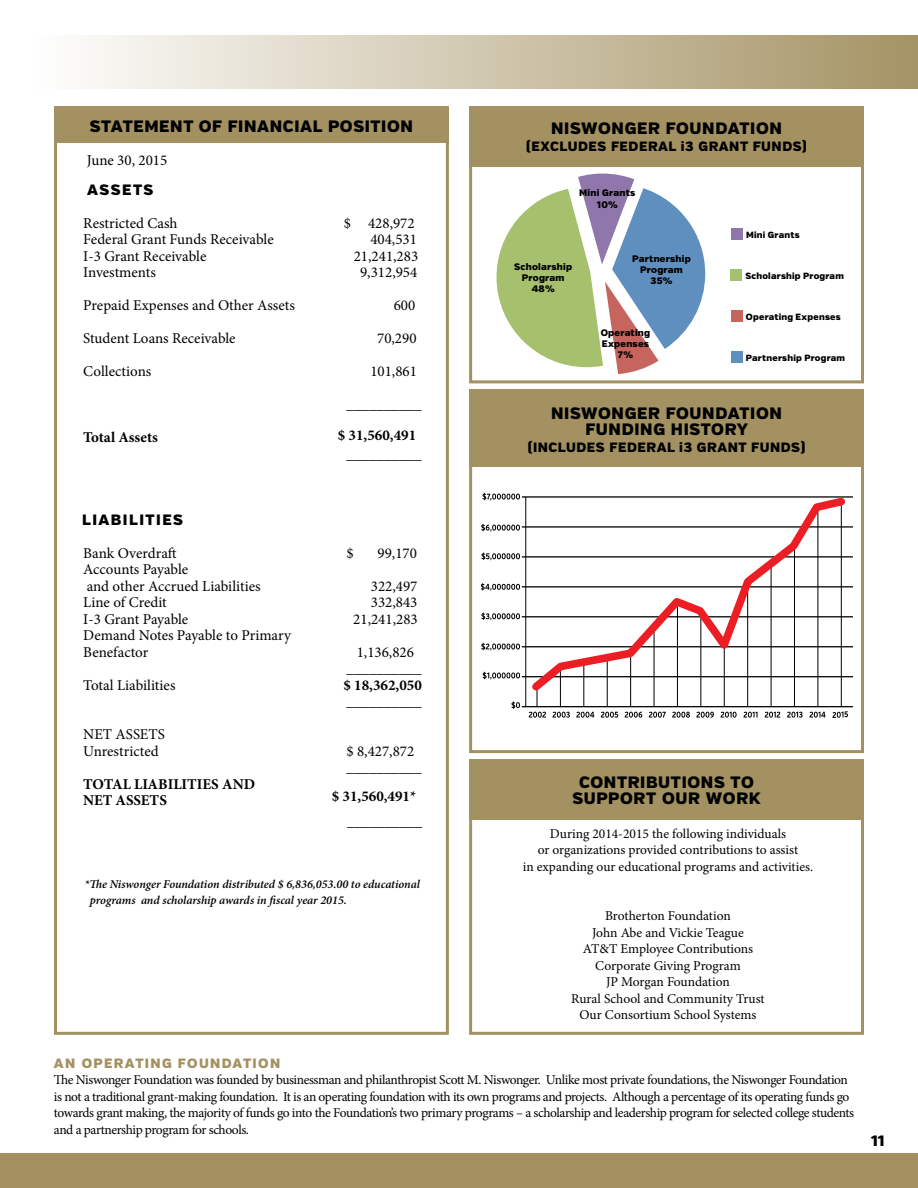
<style>
.page{position:relative;width:918px;height:1188px;background:#fff}
.page>*{position:absolute;margin:0;border:0;box-sizing:border-box;transform-origin:0 0}
.t1{font:900 16.5px/16.5px "Verb";letter-spacing:.04em;color:#000;text-align:center}
.t2{font:15px/16.5px "Minion Pro";color:#000}
.t3{font:700 15px/16.5px "Minion Pro";color:#000}
.t4{font:900 15px "Verb";letter-spacing:.1em;color:#000}
.t5{font:13.5px/16.5px "Minion Pro";letter-spacing:-.025em;color:#000}
.t6{font:13.5px/16.5px "Minion Pro";letter-spacing:-.005em;color:#000;text-align:center}
.t7{font:13.5px/16.5px "Minion Pro";color:#000;text-align:center}
.t8{font:900 13.5px "Verb";letter-spacing:.04em;color:#000}
.t9{font:900 13.5px "Verb";letter-spacing:.1em;color:#a39161}
.t10{font:italic 600 12px/16.5px "Minion Pro";letter-spacing:-.005em;color:#000}
.t11{font:900 9.45px/11.1px "Verb";letter-spacing:.025em;color:#000;text-align:center}
.t12{font:900 9px "Verb";letter-spacing:.025em;color:#000}
</style>
<div class="page">
<div style="left:0;top:1153px;width:918px;height:35px;background:#a39161"></div>
<div style="left:54px;top:129px;width:395px;height:906px;border:3px solid #a39161"></div>
<div style="left:469px;top:126px;width:395px;height:257px;border:3px solid #a39161"></div>
<div style="left:469px;top:759px;width:395px;height:276px;border:3px solid #a39161"></div>
<div style="left:469px;top:389px;width:395px;height:364px;border:3px solid #a39161"></div>
<div style="left:24px;top:36px;width:894px;height:53px;background:linear-gradient(to right,#fff,#a59365)"></div>
<div style="left:469px;top:759px;width:395px;height:61px;background:#a39161"></div>
<div style="left:469px;top:106px;width:395px;height:60px;background:#a39161"></div>
<div style="left:469px;top:390px;width:395px;height:77px;background:#a39161"></div>
<div style="left:54px;top:106px;width:395px;height:37px;background:#a39161"></div>
<hr style="left:522px;top:496px;width:331px;height:2px;background:#000">
<hr style="left:522px;top:526px;width:331px;height:2px;background:#000">
<hr style="left:522px;top:556px;width:331px;height:2px;background:#000">
<hr style="left:522px;top:586px;width:331px;height:1px;background:#000">
<hr style="left:522px;top:616px;width:331px;height:1px;background:#000">
<hr style="left:522px;top:646px;width:331px;height:1px;background:#000">
<hr style="left:522px;top:676px;width:331px;height:1px;background:#000">
<hr style="left:522px;top:706px;width:331px;height:1px;background:#000">
<hr style="left:526px;top:497px;width:1px;height:210px;background:#000">
<svg style="left:482px;top:493px;width:38px;height:8px"></svg>
<svg style="left:481px;top:524px;width:39px;height:8px"></svg>
<svg style="left:481px;top:553px;width:39px;height:8px"></svg>
<svg style="left:481px;top:583px;width:39px;height:8px"></svg>
<svg style="left:481px;top:613px;width:39px;height:8px"></svg>
<svg style="left:481px;top:643px;width:39px;height:8px"></svg>
<svg style="left:483px;top:672px;width:37px;height:8px"></svg>
<svg style="left:511px;top:701px;width:9px;height:8px"></svg>
<svg style="left:529px;top:712px;width:17px;height:6px"></svg>
<svg style="left:553px;top:712px;width:17px;height:6px"></svg>
<svg style="left:576px;top:712px;width:18px;height:6px"></svg>
<svg style="left:601px;top:712px;width:17px;height:6px"></svg>
<svg style="left:625px;top:712px;width:17px;height:6px"></svg>
<svg style="left:649px;top:712px;width:17px;height:6px"></svg>
<svg style="left:672px;top:712px;width:18px;height:6px"></svg>
<svg style="left:696px;top:712px;width:18px;height:6px"></svg>
<svg style="left:721px;top:712px;width:16px;height:6px"></svg>
<svg style="left:744px;top:712px;width:14px;height:6px"></svg>
<svg style="left:765px;top:712px;width:15px;height:6px"></svg>
<svg style="left:787px;top:712px;width:16px;height:6px"></svg>
<svg style="left:809px;top:712px;width:17px;height:6px"></svg>
<hr style="left:677px;top:602px;width:1px;height:104px;background:#000">
<hr style="left:817px;top:508px;width:1px;height:198px;background:#000">
<hr style="left:583px;top:661px;width:1px;height:45px;background:#000">
<hr style="left:607px;top:657px;width:1px;height:49px;background:#000">
<svg style="left:832px;top:697px;width:16px;height:21px"></svg>
<svg style="left:525px;top:496px;width:325px;height:201px"></svg>
<svg style="left:497px;top:174px;width:208px;height:200px"></svg>
<div style="left:731px;top:228px;width:12px;height:12px;background:#8f77ab"></div>
<div style="left:730px;top:269px;width:12px;height:12px;background:#a6c06d"></div>
<div style="left:731px;top:310px;width:12px;height:12px;background:#c6645e"></div>
<div style="left:731px;top:351px;width:12px;height:12px;background:#5f8fbf"></div>
<p class="t1" style="left:90px;top:118px;width:325px">STATEMENT OF FINANCIAL POSITION</p>
<p class="t2" style="left:87px;top:152px;width:82px">June 30, 2015</p>
<p class="t4" style="left:87px;top:180px;width:68px">ASSETS</p>
<p class="t2" style="left:83px;top:215px;width:192px">Restricted Cash<br>Federal Grant Funds Receivable</p>
<p class="t2" style="left:344px;top:215px;width:72px">$ 428,972</p>
<p class="t2" style="left:370px;top:231px;width:48px">404,531</p>
<p class="t2" style="left:83px;top:248px;width:125px">I-3 Grant Receivable</p>
<p class="t2" style="left:354px;top:248px;width:66px">21,241,283</p>
<p class="t2" style="left:83px;top:264px;width:74px">Investments</p>
<p class="t2" style="left:360px;top:264px;width:59px">9,312,954</p>
<p class="t2" style="left:83px;top:297px;width:213px">Prepaid Expenses and Other Assets</p>
<p class="t2" style="left:394px;top:297px;width:23px">600</p>
<p class="t2" style="left:83px;top:330px;width:154px">Student Loans Receivable</p>
<p class="t2" style="left:377px;top:330px;width:41px">70,290</p>
<p class="t2" style="left:83px;top:363px;width:70px">Collections</p>
<p class="t2" style="left:370px;top:363px;width:48px">101,861</p>
<p class="t2" style="left:346px;top:396px;width:76px">__________</p>
<p class="t3" style="left:83px;top:429px;width:76px">Total Assets</p>
<p class="t2" style="left:346px;top:446px;width:76px">__________</p>
<p class="t3" style="left:338px;top:427px;width:80px">$ 31,560,491</p>
<p class="t1" style="left:551px;top:121px;width:232px">NISWONGER FOUNDATION</p>
<p class="t8" style="left:526px;top:138px;width:282px">(EXCLUDES FEDERAL i3 GRANT FUNDS)</p>
<p class="t11" style="left:579px;top:188px;width:58px">Mini Grants<br>10%</p>
<p class="t12" style="left:746px;top:229px;width:55px">Mini Grants</p>
<p class="t11" style="left:632px;top:254px;width:60px">Partnership<br>Program<br>35%</p>
<p class="t11" style="left:514px;top:261px;width:60px">Scholarship<br>Program<br>48%</p>
<p class="t12" style="left:745px;top:270px;width:100px">Scholarship Program</p>
<p class="t12" style="left:746px;top:311px;width:96px">Operating Expenses</p>
<p class="t12" style="left:746px;top:352px;width:101px">Partnership Program</p>
<p class="t11" style="left:601px;top:327px;width:51px">Operating<br>Expenses<br>7%</p>
<p class="t1" style="left:551px;top:405px;width:232px">NISWONGER FOUNDATION<br>FUNDING HISTORY</p>
<p class="t8" style="left:528px;top:439px;width:279px">(INCLUDES FEDERAL i3 GRANT FUNDS)</p>
<p class="t4" style="left:82px;top:510px;width:102px">LIABILITIES</p>
<p class="t2" style="left:83px;top:545px;width:95px">Bank Overdraft</p>
<p class="t2" style="left:346px;top:545px;width:9px">$</p>
<p class="t2" style="left:378px;top:545px;width:41px">99,170</p>
<p class="t2" style="left:83px;top:561px;width:179px">Accounts Payable<br>and other Accrued Liabilities</p>
<p class="t2" style="left:371px;top:578px;width:48px">322,497</p>
<p class="t2" style="left:83px;top:594px;width:85px">Line of Credit</p>
<p class="t2" style="left:371px;top:594px;width:48px">332,843</p>
<p class="t2" style="left:83px;top:611px;width:107px">I-3 Grant Payable</p>
<p class="t2" style="left:353px;top:611px;width:66px">21,241,283</p>
<p class="t2" style="left:83px;top:627px;width:209px">Demand Notes Payable to Primary<br>Benefactor</p>
<p class="t2" style="left:346px;top:644px;width:76px;text-align:center">1,136,826 __________</p>
<p class="t2" style="left:83px;top:677px;width:94px">Total Liabilities</p>
<p class="t3" style="left:344px;top:676px;width:80px">$ 18,362,050</p>
<p class="t2" style="left:346px;top:693px;width:76px">__________</p>
<p class="t2" style="left:83px;top:726px;width:83px">NET ASSETS<br>Unrestricted</p>
<p class="t2" style="left:346px;top:743px;width:76px">$ 8,427,872 __________</p>
<p class="t3" style="left:83px;top:775px;width:174px">TOTAL LIABILITIES AND<br>NET ASSETS</p>
<p class="t3" style="left:332px;top:788px;width:86px">$ 31,560,491*</p>
<p class="t2" style="left:347px;top:813px;width:76px">__________</p>
<p class="t10" style="left:90px;top:875px;width:332px;text-indent:-5px">*The Niswonger Foundation distributed $ 6,836,053.00 to educational programs and scholarship awards in fiscal year 2015.</p>
<p class="t1" style="left:572px;top:774px;width:190px">CONTRIBUTIONS TO<br>SUPPORT OUR WORK</p>
<p class="t7" style="left:523px;top:825px;width:292px">During 2014-2015 the following individuals<br>or organizations provided contributions to assist<br>in expanding our educational programs and activities.</p>
<p class="t6" style="left:571px;top:908px;width:195px">Brotherton Foundation<br>John Abe and Vickie Teague<br>AT&amp;T Employee Contributions<br>Corporate Giving Program<br>JP Morgan Foundation<br>Rural School and Community Trust<br>Our Consortium School Systems</p>
<p class="t9" style="left:54px;top:1055px;width:228px">AN OPERATING FOUNDATION</p>
<p class="t5" style="left:54px;top:1072px;width:802px">The Niswonger Foundation was founded by businessman and philanthropist Scott M. Niswonger. Unlike most private foundations, the Niswonger Foundation is not a traditional grant-making foundation. It is an operating foundation with its own programs and projects. Although a percentage of its operating funds go towards grant making, the majority of funds go into the Foundation’s two primary programs – a scholarship and leadership program for selected college students and a partnership program for schools.</p>
<p class="t4" style="left:871px;top:1132px;width:15px">11</p>
</div>
